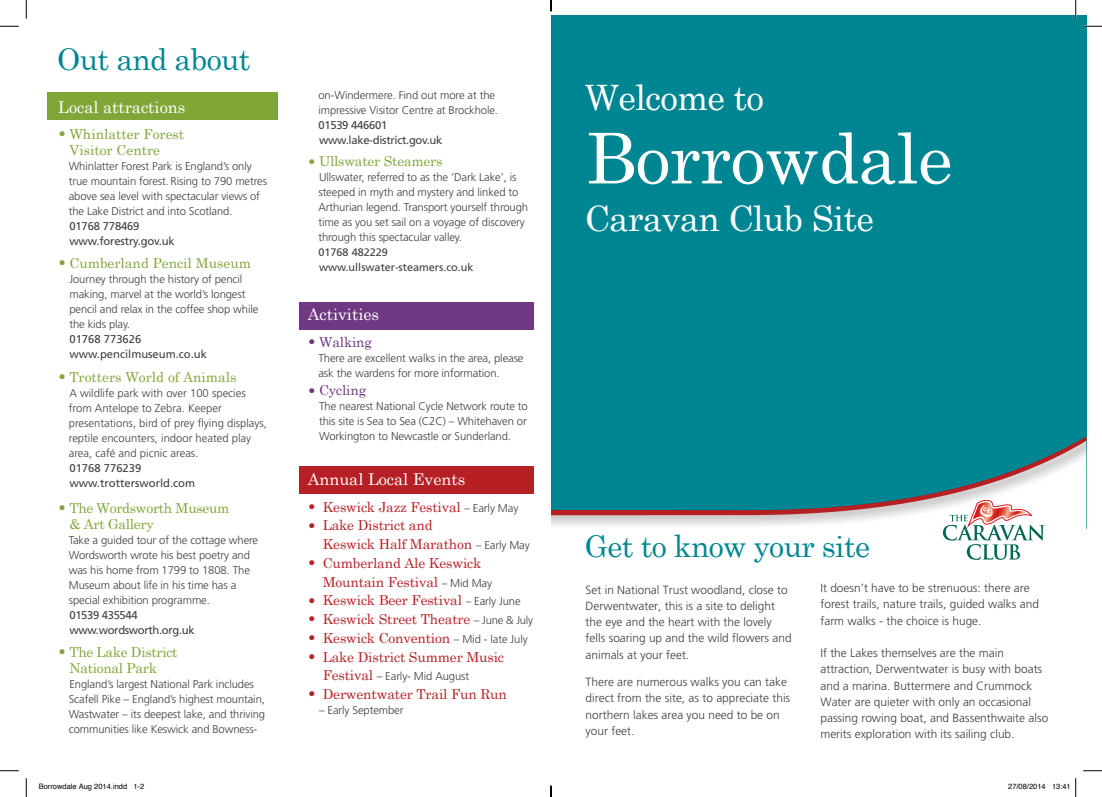
<style>
.page{position:relative;width:1102px;height:797px;background:#fff}
.page>*{position:absolute;margin:0;border:0;box-sizing:border-box;transform-origin:0 0}
.t1{font:70px "Century Schoolbook";letter-spacing:-.01em;color:#fff}
.t2{font:35px "Century Schoolbook";letter-spacing:-.02em;color:#fff}
.t3{font:30px "Century Schoolbook";letter-spacing:-.02em;color:#008692}
.t4{font:16.25px "Century Schoolbook";color:#fff}
.t5{font:13.75px/18.8px "Century Schoolbook";letter-spacing:-.01em;color:#b62024}
.t6{font:13.75px/16.2px "Century Schoolbook";color:#81a638}
.t7{font:13.75px/16.2px "Century Schoolbook";letter-spacing:-.02em;color:#81a638}
.t8{font:13.75px "Century Schoolbook";letter-spacing:-.01em;color:#703783}
.t9{font:300 11.88px/16.2px "Frutiger";color:#3e3e3f}
.t10{font:300 11.25px/15px "Frutiger";letter-spacing:-.01em;color:#3e3e3f}
.t11{font:11.25px "Frutiger";letter-spacing:-.015em;color:#3e3e3f}
.t12{font:10.88px "Frutiger";color:#3e3e3f}
.t13{font:7.5px "Helvetica";color:#000}
.s1{font-family:"Ocean Sans Std";font-weight:600;font-size:18.75px}
.s2{font-weight:400}
.s3{font-family:"Frutiger";font-weight:300;font-size:11.25px;color:#3e3e3f}
.s4{font-family:"Century Schoolbook";font-weight:400;font-size:13.75px;color:#b62024}
</style>
<div class="page">
<div style="left:551px;top:16px;width:535px;height:513px;background:#008692"></div>
<img style="left:551px;top:436px;width:535px;height:93px">
<svg style="left:942px;top:500px;width:102px;height:60px"></svg>
<div style="left:299px;top:303px;width:234px;height:27px;background:#703783"></div>
<div style="left:48px;top:93px;width:230px;height:27px;background:#81a638"></div>
<div style="left:299px;top:467px;width:234px;height:27px;background:#b62024"></div>
<svg style="left:0;top:25px;width:19px;height:2px"></svg>
<svg style="left:1083px;top:25px;width:18px;height:2px"></svg>
<svg style="left:0;top:770px;width:19px;height:1px"></svg>
<svg style="left:1083px;top:770px;width:18px;height:1px"></svg>
<svg style="left:25px;top:0;width:2px;height:19px"></svg>
<svg style="left:25px;top:778px;width:2px;height:19px"></svg>
<svg style="left:1074px;top:0;width:2px;height:19px"></svg>
<svg style="left:1075px;top:778px;width:1px;height:19px"></svg>
<svg style="left:550px;top:785px;width:1px;height:12px"></svg>
<p class="t3" style="left:57px;top:40px;width:195px">Out and about</p>
<p class="t4" style="left:58px;top:97px;width:129px">Local attractions</p>
<p class="t6" style="left:69px;top:126px;width:116px;text-indent:-11px"><span class="s1">•</span> Whinlatter Forest<br>Visitor Centre</p>
<p class="t10" style="left:69px;top:159px;width:200px">Whinlatter Forest Park is England’s only true mountain forest. Rising to 790 metres above sea level with spectacular views of the Lake District and into Scotland.</p>
<p class="t11" style="left:69px;top:220px;width:72px">01768 778469</p>
<p class="t11" style="left:69px;top:235px;width:107px">www.forestry.gov.uk</p>
<p class="t6" style="left:58px;top:254px;width:194px"><span class="s1">•</span> Cumberland Pencil Museum</p>
<p class="t10" style="left:69px;top:271px;width:190px">Journey through the history of pencil making, marvel at the world’s longest pencil and relax in the coffee shop while the kids play.</p>
<p class="t11" style="left:69px;top:332px;width:73px">01768 773626</p>
<p class="t11" style="left:69px;top:347px;width:139px">www.pencilmuseum.co.uk</p>
<p class="t6" style="left:58px;top:368px;width:180px"><span class="s1">•</span> Trotters World of Animals</p>
<p class="t10" style="left:69px;top:385px;width:200px">A wildlife park with over 100 species from Antelope to Zebra. Keeper presentations, bird of prey flying displays, reptile encounters, indoor heated play area, café and picnic areas.</p>
<p class="t11" style="left:69px;top:461px;width:73px">01768 776239</p>
<p class="t11" style="left:69px;top:476px;width:127px">www.trottersworld.com</p>
<p class="t7" style="left:69px;top:499px;width:161px;text-indent:-11px"><span class="s1">•</span> The Wordsworth Museum &amp; Art Gallery</p>
<p class="t10" style="left:69px;top:533px;width:191px">Take a guided tour of the cottage where Wordsworth wrote his best poetry and was his home from 1799 to 1808. The Museum about life in his time has a special exhibition programme.</p>
<p class="t11" style="left:69px;top:608px;width:70px">01539 435544</p>
<p class="t11" style="left:69px;top:623px;width:127px">www.wordsworth.org.uk</p>
<p class="t7" style="left:69px;top:643px;width:110px;text-indent:-11px"><span class="s1">•</span> The Lake District<br>National Park</p>
<p class="t10" style="left:69px;top:676px;width:198px">England’s largest National Park includes<br>Scafell Pike – England’s highest mountain,<br>Wastwater – its deepest lake, and thriving</p>
<p class="t10" style="left:69px;top:721px;width:190px">communities like Keswick and Bowness-</p>
<p class="t10" style="left:318px;top:87px;width:181px">on-Windermere. Find out more at the impressive Visitor Centre at Brockhole.<br><span class="s2">01539 446601</span></p>
<p class="t11" style="left:319px;top:133px;width:125px">www.lake-district.gov.uk</p>
<p class="t6" style="left:308px;top:153px;width:136px"><span class="s1">•</span> Ullswater Steamers</p>
<p class="t10" style="left:318px;top:170px;width:211px">Ullswater, referred to as the ‘Dark Lake’, is steeped in myth and mystery and linked to Arthurian legend. Transport yourself through time as you set sail on a voyage of discovery through this spectacular valley.</p>
<p class="t12" style="left:318px;top:246px;width:71px">01768 482229</p>
<p class="t12" style="left:319px;top:261px;width:156px">www.ullswater-steamers.co.uk</p>
<p class="t4" style="left:308px;top:304px;width:73px">Activities</p>
<p class="t8" style="left:308px;top:333px;width:66px"><span class="s1">•</span> Walking</p>
<p class="t10" style="left:318px;top:350px;width:207px">There are excellent walks in the area, please ask the wardens for more information.</p>
<p class="t8" style="left:308px;top:382px;width:60px"><span class="s1">•</span> Cycling</p>
<p class="t10" style="left:319px;top:399px;width:210px;text-align:justify">The nearest National Cycle Network route to this site is Sea to Sea (C2C) – Whitehaven or Workington to Newcastle or Sunderland.</p>
<p class="t4" style="left:308px;top:469px;width:159px">Annual Local Events</p>
<p class="t5" style="left:308px;top:497px;width:212px"><span class="s1">•</span> Keswick Jazz Festival <span class="s3">– Early May</span></p>
<p class="t5" style="left:323px;top:515px;width:208px;text-indent:-15px"><span class="s1">•</span> Lake District and<br>Keswick Half Marathon <span class="s3">– Early May</span></p>
<p class="t5" style="left:323px;top:553px;width:171px;text-indent:-15px"><span class="s1">•</span> Cumberland Ale Keswick<br>Mountain Festival <span class="s3">– Mid May</span></p>
<p class="t5" style="left:308px;top:590px;width:214px"><span class="s1">•</span> Keswick Beer Festival <span class="s3">– Early June</span></p>
<p class="t5" style="left:308px;top:609px;width:227px"><span class="s1">•</span> Keswick Street Theatre <span class="s3">– June &amp; July</span></p>
<p class="t5" style="left:308px;top:628px;width:221px"><span class="s1">•</span> Keswick Convention <span class="s3">– Mid - late July</span></p>
<p class="t5" style="left:308px;top:647px;width:198px"><span class="s1">•</span> Lake District Summer Music</p>
<p class="t10" style="left:323px;top:669px;width:148px"><span class="s4">Festival</span> – Early- Mid August</p>
<p class="t5" style="left:308px;top:684px;width:200px"><span class="s1">•</span> Derwentwater Trail Fun Run</p>
<p class="t10" style="left:319px;top:702px;width:86px">– Early September</p>
<p class="t2" style="left:584px;top:76px;width:181px">Welcome to</p>
<p class="t1" style="left:585px;top:114px;width:369px">Borrowdale</p>
<p class="t2" style="left:584px;top:197px;width:290px">Caravan Club Site</p>
<p class="t3" style="left:584px;top:527px;width:287px">Get to know your site</p>
<p class="t9" style="left:585px;top:581px;width:207px">Set in National Trust woodland, close to Derwentwater, this is a site to delight the eye and the heart with the lovely fells soaring up and the wild flowers and animals at your feet.</p>
<p class="t9" style="left:585px;top:674px;width:206px">There are numerous walks you can take direct from the site, as to appreciate this northern lakes area you need to be on your feet.</p>
<p class="t9" style="left:820px;top:579px;width:220px">It doesn’t have to be strenuous: there are forest trails, nature trails, guided walks and farm walks - the choice is huge.</p>
<p class="t9" style="left:820px;top:644px;width:229px">If the Lakes themselves are the main attraction, Derwentwater is busy with boats and a marina. Buttermere and Crummock Water are quieter with only an occasional passing rowing boat, and Bassenthwaite also merits exploration with its sailing club.</p>
<p class="t13" style="left:39px;top:781px;width:107px">Borrowdale Aug 2014.indd 1-2</p>
<p class="t13" style="left:1008px;top:781px;width:64px">27/08/2014 13:41</p>
</div>
